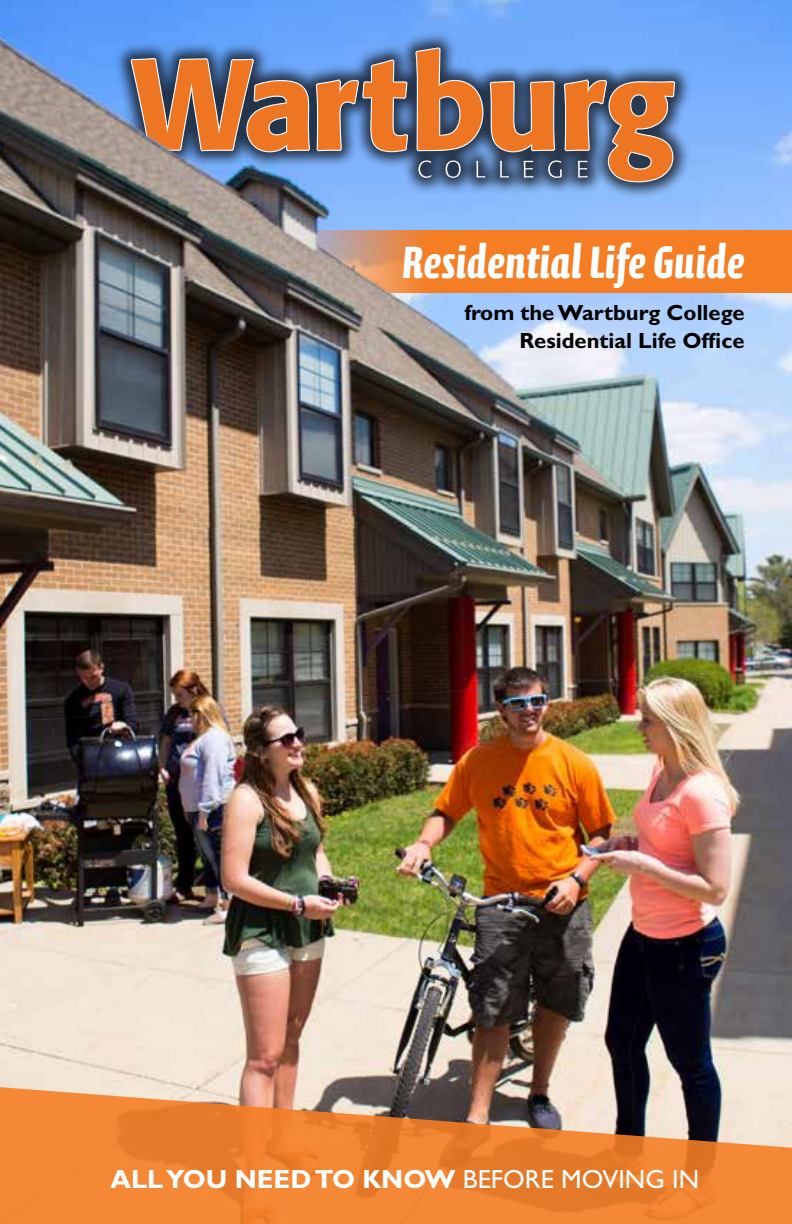
<style>
.page{position:relative;width:792px;height:1224px;background:#fff}
.page>*{position:absolute;margin:0;border:0;box-sizing:border-box;transform-origin:0 0}
.t1{font:700 46px "Calcite Pro";color:#fff}
.t2{font:700 26.4px "Gill Sans Std";color:#fff}
.t3{font:700 22px/28px "Gill Sans Std";color:#000;text-align:right}
.s1{font-weight:400}
</style>
<div class="page">
<img style="left:0;top:952px;width:792px;height:135px">
<img style="left:0;top:0;width:792px;height:952px">
<svg style="left:0;top:1087px;width:792px;height:137px;background:#df8746"></svg>
<div style="left:72px;top:230px;width:720px;height:63px;background:#f57e25"></div>
<div style="left:114px;top:31px;width:578px;height:169px;background:#000;opacity:.7"></div>
<svg style="left:438px;top:47px;width:237px;height:135px;background:#8e7979"></svg>
<img style="left:0;top:12px;width:438px;height:516px">
<h1 class="t1" style="left:402px;top:235px;width:344px">Residential Life Guide</h1>
<p class="t3" style="left:464px;top:298px;width:282px">from the Wartburg College<br>Residential Life Office</p>
<p class="t2" style="left:111px;top:1163px;width:590px">ALL YOU NEED TO KNOW <span class="s1">BEFORE MOVING IN</span></p>
</div>
